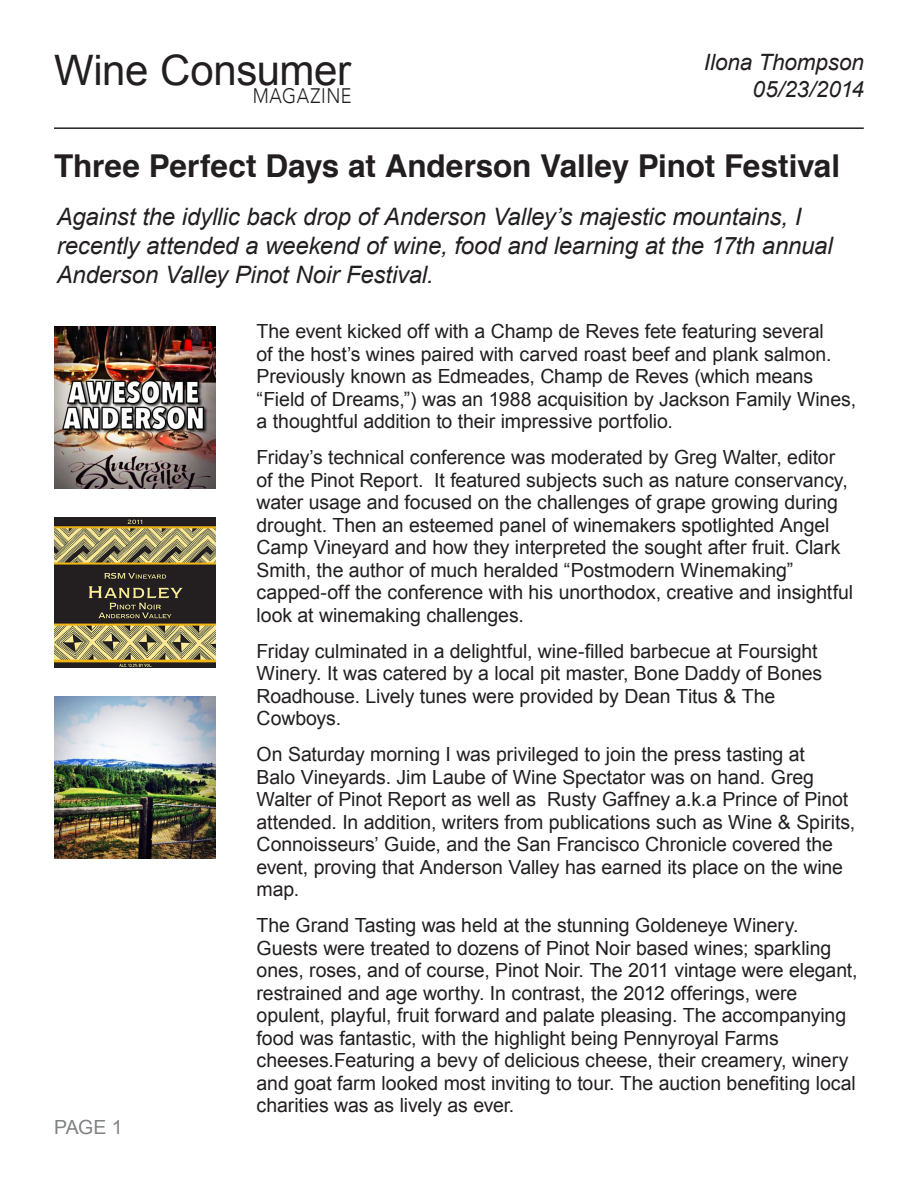
<style>
.page{position:relative;width:918px;height:1188px;background:#fff}
.page>*{position:absolute;margin:0;border:0;box-sizing:border-box;transform-origin:0 0}
.t1{font:42px "Arial";letter-spacing:-.01em;color:#231f20}
.t2{font:700 31.5px "Helvetica";letter-spacing:-.005em;color:#231f20}
.t3{font:italic 24px/28.8px "Arial";letter-spacing:-.01em;color:#231f20}
.t4{font:italic 22.5px/27px "Arial";letter-spacing:-.005em;color:#231f20;text-align:right}
.t5{font:300 21px "Avenir";letter-spacing:.03em;color:#231f20;scale:.86 1}
.t6{font:19.5px/22.5px "Arial";letter-spacing:-.005em;color:#231f20}
.t7{font:19.5px "Arial";color:#808285}
</style>
<div class="page">
<hr style="left:54px;top:127px;width:810px;height:2px;background:#231f20">
<img style="left:54px;top:518px;width:162px;height:149px">
<img style="left:54px;top:697px;width:162px;height:162px">
<img style="left:54px;top:327px;width:162px;height:162px">
<p class="t1" style="left:54px;top:42px;width:299px">Wine Consumer</p>
<p class="t5" style="left:253px;top:83px;width:117px">MAGAZINE</p>
<p class="t4" style="left:704px;top:49px;width:162px">Ilona Thompson<br>05/23/2014</p>
<p class="t2" style="left:54px;top:140px;width:788px">Three Perfect Days at Anderson Valley Pinot Festival</p>
<p class="t3" style="left:57px;top:203px;width:778px">Against the idyllic back drop of Anderson Valley’s majestic mountains, I recently attended a weekend of wine, food and learning at the 17th annual<br>Anderson Valley Pinot Noir Festival.</p>
<p class="t6" style="left:257px;top:320px;width:601px">The event kicked off with a Champ de Reves fete featuring several<br>of the host’s wines paired with carved roast beef and plank salmon.<br>Previously known as Edmeades, Champ de Reves (which means “Field of Dreams,”) was an 1988 acquisition by Jackson Family Wines, a thoughtful addition to their impressive portfolio.</p>
<p class="t6" style="left:257px;top:446px;width:598px">Friday’s technical conference was moderated by Greg Walter, editor of the Pinot Report. It featured subjects such as nature conservancy, water usage and focused on the challenges of grape growing during drought. Then an esteemed panel of winemakers spotlighted Angel Camp Vineyard and how they interpreted the sought after fruit. Clark Smith, the author of much heralded “Postmodern Winemaking” capped-off the conference with his unorthodox, creative and insightful look at winemaking challenges.</p>
<p class="t6" style="left:257px;top:640px;width:567px">Friday culminated in a delightful, wine-filled barbecue at Foursight Winery. It was catered by a local pit master, Bone Daddy of Bones Roadhouse. Lively tunes were provided by Dean Titus &amp; The Cowboys.</p>
<p class="t6" style="left:257px;top:743px;width:600px">On Saturday morning I was privileged to join the press tasting at<br>Balo Vineyards. Jim Laube of Wine Spectator was on hand. Greg Walter of Pinot Report as well as Rusty Gaffney a.k.a Prince of Pinot attended. In addition, writers from publications such as Wine &amp; Spirits, Connoisseurs’ Guide, and the San Francisco Chronicle covered the event, proving that Anderson Valley has earned its place on the wine map.</p>
<p class="t6" style="left:257px;top:914px;width:603px">The Grand Tasting was held at the stunning Goldeneye Winery.<br>Guests were treated to dozens of Pinot Noir based wines; sparkling ones, roses, and of course, Pinot Noir. The 2011 vintage were elegant, restrained and age worthy. In contrast, the 2012 offerings, were opulent, playful, fruit forward and palate pleasing. The accompanying food was fantastic, with the highlight being Pennyroyal Farms cheeses.Featuring a bevy of delicious cheese, their creamery, winery and goat farm looked most inviting to tour. The auction benefiting local charities was as lively as ever.</p>
<p class="t7" style="left:54px;top:1114px;width:70px">PAGE 1</p>
</div>
